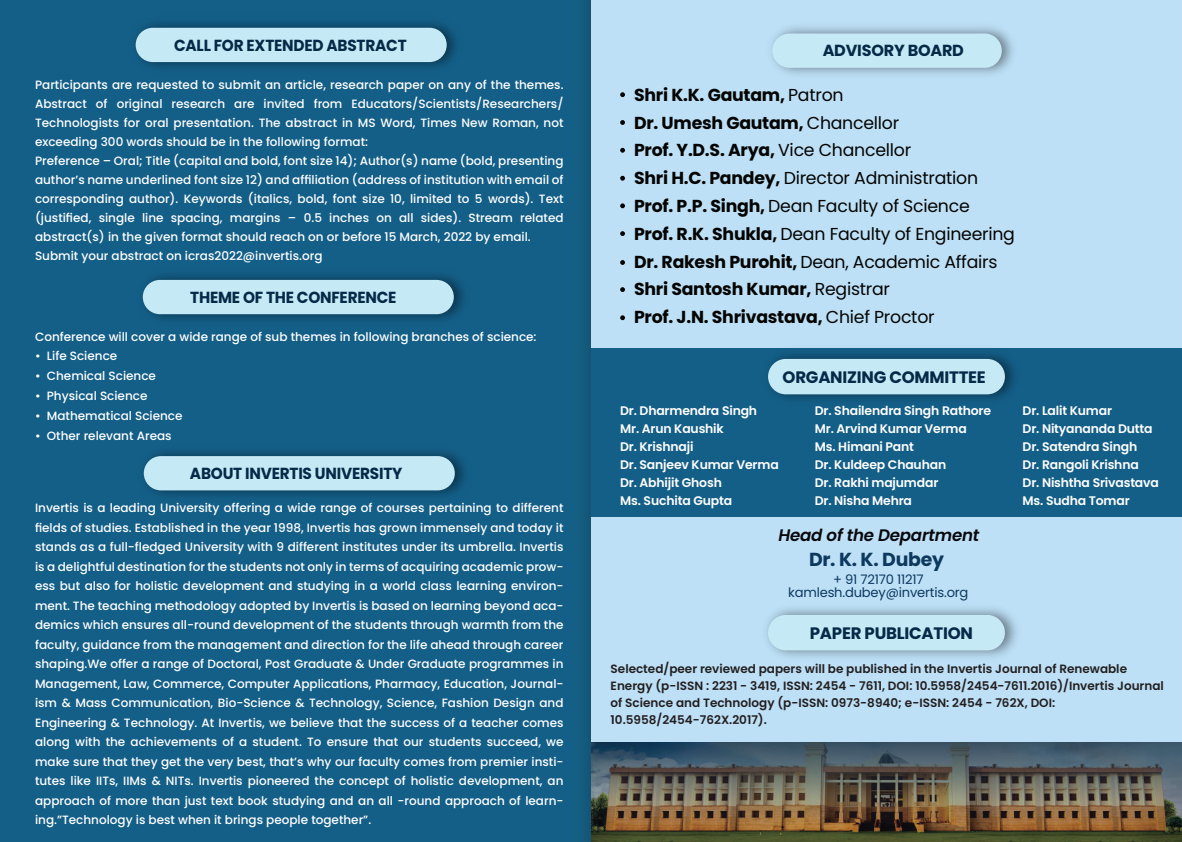
<style>
.page{position:relative;width:1182px;height:842px;background:#fff}
.page>*{position:absolute;margin:0;border:0;box-sizing:border-box;transform-origin:0 0}
.t1{font:700 18.8px "Poppins";letter-spacing:-.015em;color:#0d395f}
.t2{font:17.3px/27.8px "Poppins";letter-spacing:-.015em;color:#040503}
.t3{font:700 17.3px/27.8px "Poppins";letter-spacing:-.015em;color:#040503}
.t4{font:italic 600 16.7px "Poppins";letter-spacing:-.015em;color:#08080c}
.t5{font:700 16.6px "Poppins";letter-spacing:-.015em;color:#052a47}
.t6{font:700 16px "Poppins";letter-spacing:-.015em;color:#052a47;scale:.95 1}
.t7{font:700 16px "Poppins";letter-spacing:-.015em;color:#052a47}
.t8{font:13.1px/13px "Poppins";letter-spacing:-.015em;color:#0d395f;text-align:center}
.t9{font:600 12.4px/18px "Poppins";letter-spacing:-.015em;color:#fff}
.t10{font:500 12px/19.5px "Poppins";color:#fff}
.t11{font:600 12px/17px "Poppins";color:#231f20}
.s1{font-weight:400}
.s2{font-weight:700}
</style>
<div class="page">
<div style="left:0;top:0;width:591px;height:842px;background:#145f88"></div>
<img style="left:135px;top:23px;width:321px;height:45px">
<div style="left:136px;top:28px;width:310px;height:34px;background:#c6e9f6;border-radius:17px"></div>
<div style="left:591px;top:0;width:590px;height:842px;background:#bde0f6"></div>
<img style="left:143px;top:451px;width:322px;height:45px">
<div style="left:144px;top:456px;width:310px;height:34px;background:#c6e9f6;border-radius:17px"></div>
<img style="left:142px;top:275px;width:322px;height:45px">
<div style="left:143px;top:280px;width:310px;height:34px;background:#c6e9f6;border-radius:17px"></div>
<img style="left:771px;top:26px;width:242px;height:49px">
<div style="left:772px;top:34px;width:229px;height:34px;background:#c6e9f6;border-radius:17px"></div>
<svg style="left:620px;top:92px;width:5px;height:5px"></svg>
<svg style="left:620px;top:120px;width:5px;height:5px"></svg>
<svg style="left:620px;top:148px;width:5px;height:5px"></svg>
<svg style="left:620px;top:203px;width:5px;height:5px"></svg>
<svg style="left:620px;top:231px;width:5px;height:5px"></svg>
<svg style="left:620px;top:287px;width:5px;height:5px"></svg>
<svg style="left:620px;top:176px;width:5px;height:5px"></svg>
<svg style="left:620px;top:260px;width:5px;height:5px"></svg>
<div style="left:591px;top:348px;width:590px;height:169px;background:#145f88"></div>
<svg style="left:620px;top:315px;width:5px;height:5px"></svg>
<img style="left:771px;top:354px;width:244px;height:46px">
<div style="left:767px;top:359px;width:237px;height:35px;background:#c6e9f6;border-radius:18px"></div>
<img style="left:766px;top:608px;width:251px;height:49px">
<div style="left:767px;top:615px;width:237px;height:35px;background:#c6e9f6;border-radius:18px"></div>
<div style="left:536px;top:0;width:55px;height:842px;background:linear-gradient(to right,#14618c,#145b7e)"></div>
<img style="left:591px;top:742px;width:590px;height:100px">
<h3 class="t6" style="left:174px;top:36px;width:246px">CALL FOR EXTENDED ABSTRACT</h3>
<p class="t10" style="left:35px;top:75px;width:530px;line-height:19px">Participants are requested to submit an article, research paper on any of the themes.<br>Abstract of original research are invited from Educators/Scientists/Researchers/ Technologists for oral presentation. The abstract in MS Word, Times New Roman, not exceeding 300 words should be in the following format:<br>Preference – Oral; Title (capital and bold, font size 14); Author(s) name (bold, presenting author’s name underlined font size 12) and affiliation (address of institution with email of corresponding author). Keywords (italics, bold, font size 10, limited to 5 words). Text (justified, single line spacing, margins – 0.5 inches on all sides). Stream related abstract(s) in the given format should reach on or before 15 March, 2022 by email.<br>Submit your abstract on icras2022@invertis.org</p>
<h3 class="t6" style="left:190px;top:288px;width:218px">THEME OF THE CONFERENCE</h3>
<p class="t10" style="left:35px;top:327px;width:503px">Conference will cover a wide range of sub themes in following branches of science:</p>
<p class="t10" style="left:35px;top:346px;width:84px">• Life Science</p>
<p class="t10" style="left:35px;top:366px;width:122px">• Chemical Science</p>
<p class="t10" style="left:35px;top:386px;width:114px">• Physical Science</p>
<p class="t10" style="left:35px;top:406px;width:149px">• Mathematical Science</p>
<p class="t10" style="left:35px;top:426px;width:138px">• Other relevant Areas</p>
<h3 class="t6" style="left:190px;top:464px;width:225px">ABOUT INVERTIS UNIVERSITY</h3>
<p class="t10" style="left:35px;top:498px;width:530px;text-align:justify">Invertis is a leading University offering a wide range of courses pertaining to different fields of studies. Established in the year 1998, Invertis has grown immensely and today it stands as a full-fledged University with 9 different institutes under its umbrella. Invertis is a delightful destination for the students not only in terms of acquiring academic prow&shy;ess but also for holistic development and studying in a world class learning environ&shy;ment. The teaching methodology adopted by Invertis is based on learning beyond aca&shy;demics which ensures all-round development of the students through warmth from the faculty, guidance from the management and direction for the life ahead through career shaping.We offer a range of Doctoral, Post Graduate &amp; Under Graduate programmes in Management, Law, Commerce, Computer Applications, Pharmacy, Education, Journal&shy;ism &amp; Mass Communication, Bio-Science &amp; Technology, Science, Fashion Design and Engineering &amp; Technology. At Invertis, we believe that the success of a teacher comes along with the achievements of a student. To ensure that our students succeed, we make sure that they get the very best, that’s why our faculty comes from premier insti&shy;tutes like IITs, IIMs &amp; NITs. Invertis pioneered the concept of holistic development, an approach of more than just text book studying and an all -round approach of learn&shy;ing.”Technology is best when it brings people together”.</p>
<h3 class="t7" style="left:822px;top:42px;width:143px">ADVISORY BOARD</h3>
<h2 class="t3" style="left:634px;top:81px;width:278px">Shri K.K. Gautam, <span class="s1">Patron<br></span>Dr. Umesh Gautam, <span class="s1">Chancellor<br></span>Prof. Y.D.S. Arya, <span class="s1">Vice Chancellor</span></h2>
<h2 class="t2" style="left:634px;top:192px;width:382px"><span class="s2">Prof. P.P. Singh,</span> Dean Faculty of Science<br><span class="s2">Prof. R.K. Shukla,</span> Dean Faculty of Engineering</h2>
<h2 class="t3" style="left:634px;top:275px;width:257px">Shri Santosh Kumar, <span class="s1">Registrar</span></h2>
<h2 class="t2" style="left:634px;top:164px;width:345px"><span class="s2">Shri H.C. Pandey,</span> Director Administration</h2>
<h2 class="t2" style="left:634px;top:248px;width:365px"><span class="s2">Dr. Rakesh Purohit,</span> Dean, Academic Affairs</h2>
<h2 class="t3" style="left:634px;top:303px;width:302px">Prof. J.N. Shrivastava, <span class="s1">Chief Proctor</span></h2>
<h3 class="t5" style="left:782px;top:367px;width:205px">ORGANIZING COMMITTEE</h3>
<p class="t9" style="left:620px;top:402px;width:160px">Dr. Dharmendra Singh<br>Mr. Arun Kaushik<br>Dr. Krishnaji<br>Dr. Sanjeev Kumar Verma<br>Dr. Abhijit Ghosh<br>Ms. Suchita Gupta</p>
<p class="t9" style="left:814px;top:402px;width:178px">Dr. Shailendra Singh Rathore<br>Mr. Arvind Kumar Verma<br>Ms. Himani Pant<br>Dr. Kuldeep Chauhan<br>Dr. Rakhi majumdar<br>Dr. Nisha Mehra</p>
<p class="t9" style="left:1022px;top:402px;width:138px">Dr. Lalit Kumar<br>Dr. Nityananda Dutta<br>Dr. Satendra Singh<br>Dr. Rangoli Krishna<br>Dr. Nishtha Srivastava<br>Ms. Sudha Tomar</p>
<h3 class="t4" style="left:778px;top:525px;width:202px">Head of the Department</h3>
<p class="t8" style="left:788px;top:573px;width:182px">+ 91 72170 11217 kamlesh.dubey@invertis.org</p>
<h1 class="t1" style="left:808px;top:549px;width:136px">Dr. K. K. Dubey</h1>
<h3 class="t5" style="left:809px;top:623px;width:165px">PAPER PUBLICATION</h3>
<p class="t11" style="left:610px;top:660px;width:554px">Selected/peer reviewed papers will be published in the Invertis Journal of Renewable Energy (p-ISSN : 2231 - 3419, ISSN: 2454 - 7611, DOI: 10.5958/2454-7611.2016)/Invertis Journal of Science and Technology (p-ISSN: 0973-8940; e-ISSN: 2454 - 762X, DOI:<br>10.5958/2454-762X.2017).</p>
</div>
